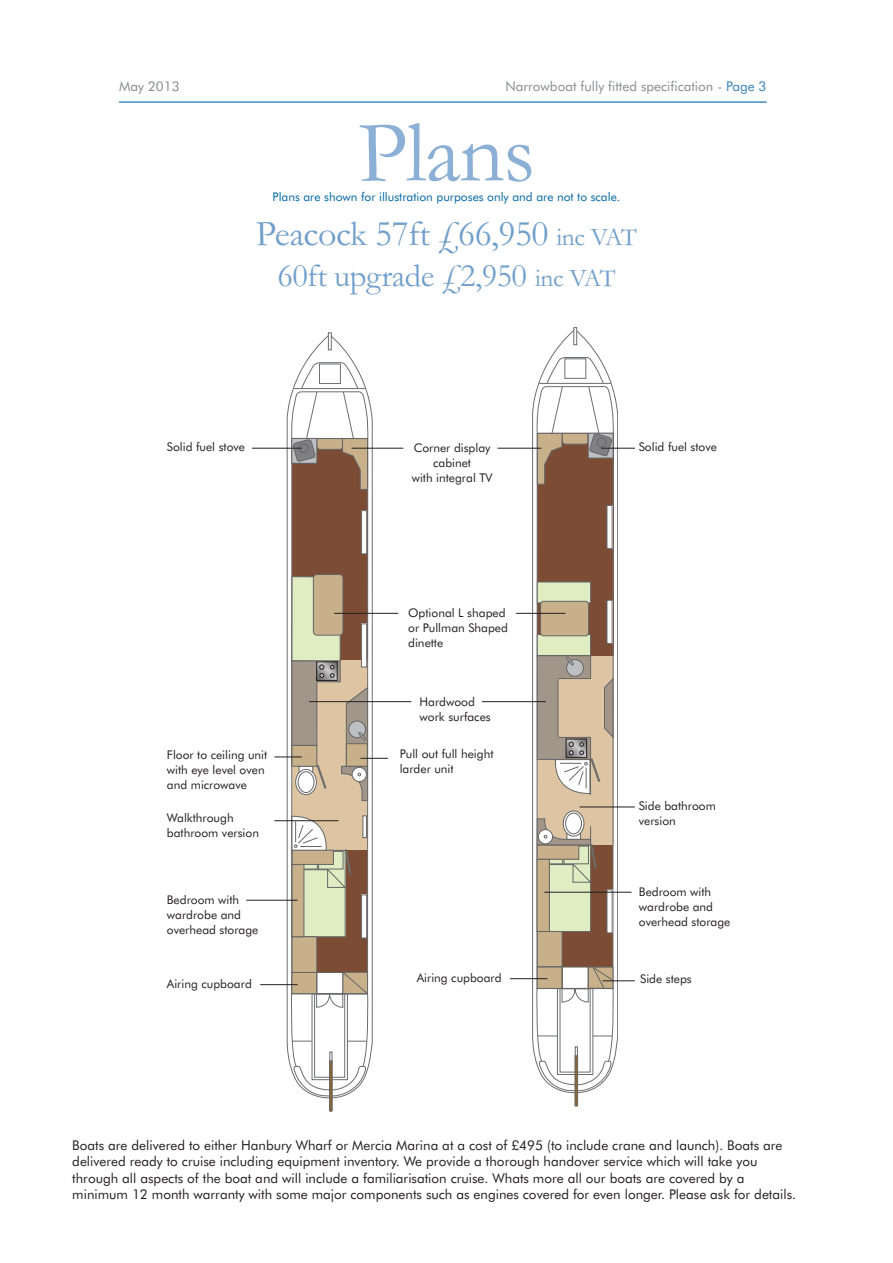
<style>
.page{position:relative;width:893px;height:1263px;background:#fff}
.page>*{position:absolute;margin:0;border:0;box-sizing:border-box;transform-origin:0 0}
.t1{font:88.05px "Garamond";letter-spacing:-.015em;color:#8bafd5}
.t2{font:36.3px "Garamond";letter-spacing:-.015em;color:#719fcb}
.t3{font:33px "Garamond";letter-spacing:-.015em;color:#719fcb}
.t4{font:13.5px/16.5px "Futura BT";color:#231f20}
.t5{font:13.5px "Futura BT";color:#8a8c8f}
.t6{font:12px/15px "Futura BT";color:#231f20}
.t7{font:12px "Futura BT";color:#0067a5}
.s1{color:#3985bb}
.s2{font-size:25.5px}
</style>
<div class="page">
<hr style="left:119px;top:101px;width:648px;height:2px;background:#0067a5">
<svg style="left:287px;top:335px;width:85px;height:731px"></svg>
<svg style="left:290px;top:971px;width:79px;height:140px"></svg>
<svg style="left:291px;top:391px;width:78px;height:603px;background:#a98f76"></svg>
<div style="left:362px;top:511px;width:5px;height:43px;background:#fff"></div>
<div style="left:361px;top:510px;width:6px;height:44px;border:1px solid #666"></div>
<svg style="left:293px;top:362px;width:75px;height:128px"></svg>
<div style="left:328px;top:332px;width:4px;height:18px;border:1px solid #6d6e70"></div>
<svg style="left:532px;top:330px;width:86px;height:729px"></svg>
<div style="left:573px;top:327px;width:4px;height:18px;border:1px solid #6d6e70"></div>
<svg style="left:536px;top:386px;width:79px;height:580px;background:#906953"></svg>
<div style="left:537px;top:845px;width:54px;height:86px;background:#e0edc3"></div>
<div style="left:537px;top:845px;width:54px;height:87px;border:1px solid #666"></div>
<div style="left:537px;top:931px;width:25px;height:36px;background:#c8b08b"></div>
<div style="left:537px;top:931px;width:25px;height:36px;border:1px solid #666"></div>
<div style="left:537px;top:859px;width:12px;height:72px;background:#c8b08b"></div>
<div style="left:537px;top:859px;width:13px;height:73px;border:1px solid #666"></div>
<svg style="left:563px;top:811px;width:21px;height:25px"></svg>
<div style="left:563px;top:811px;width:21px;height:25px;border:1px solid #666;border-radius:50%"></div>
<svg style="left:566px;top:813px;width:16px;height:21px"></svg>
<div style="left:565px;top:813px;width:17px;height:21px;border:1px solid #666;border-radius:50%"></div>
<div style="left:588px;top:433px;width:25px;height:25px;border:1px solid #666"></div>
<div style="left:537px;top:634px;width:53px;height:21px;background:#e0edc3"></div>
<div style="left:537px;top:634px;width:54px;height:22px;border:1px solid #666"></div>
<div style="left:537px;top:582px;width:54px;height:21px;background:#e0edc3"></div>
<div style="left:537px;top:581px;width:54px;height:22px;border:1px solid #666"></div>
<svg style="left:540px;top:601px;width:49px;height:35px;background:#bfa987"></svg>
<div style="left:607px;top:890px;width:5px;height:43px;background:#fff"></div>
<div style="left:607px;top:600px;width:5px;height:43px;background:#fff"></div>
<div style="left:607px;top:505px;width:5px;height:44px;background:#fff"></div>
<svg style="left:537px;top:818px;width:60px;height:64px"></svg>
<hr style="left:590px;top:759px;width:1px;height:36px;background:#666">
<svg style="left:537px;top:655px;width:77px;height:139px;background:#bfaf9b"></svg>
<svg style="left:537px;top:357px;width:75px;height:128px"></svg>
<svg style="left:535px;top:966px;width:80px;height:140px"></svg>
<hr style="left:601px;top:448px;width:34px;height:1px;background:#231f20">
<hr style="left:252px;top:448px;width:50px;height:1px;background:#231f20">
<svg style="left:274px;top:576px;width:114px;height:225px"></svg>
<hr style="left:274px;top:820px;width:65px;height:1px;background:#231f20">
<hr style="left:246px;top:900px;width:52px;height:1px;background:#231f20">
<hr style="left:544px;top:892px;width:87px;height:1px;background:#231f20">
<hr style="left:260px;top:984px;width:38px;height:1px;background:#231f20">
<hr style="left:510px;top:978px;width:37px;height:1px;background:#231f20">
<hr style="left:352px;top:448px;width:51px;height:1px;background:#231f20">
<hr style="left:497px;top:448px;width:44px;height:1px;background:#231f20">
<hr style="left:482px;top:701px;width:64px;height:1px;background:#231f20">
<hr style="left:309px;top:701px;width:102px;height:1px;background:#231f20">
<hr style="left:580px;top:806px;width:55px;height:1px;background:#231f20">
<hr style="left:602px;top:980px;width:33px;height:1px;background:#231f20">
<hr style="left:334px;top:613px;width:64px;height:1px;background:#231f20">
<hr style="left:516px;top:613px;width:50px;height:1px;background:#231f20">
<p class="t5" style="left:119px;top:81px;width:62px">May 2013</p>
<p class="t5" style="left:505px;top:81px;width:263px">Narrowboat fully fitted specification - <span class="s1">Page 3</span></p>
<h1 class="t1" style="left:358px;top:98px;width:179px">Plans</h1>
<h2 class="t2" style="left:256px;top:211px;width:382px">Peacock 57ft £66,950 <span class="s2">inc VAT</span></h2>
<h3 class="t3" style="left:277px;top:255px;width:340px">60ft upgrade £2,950 <span class="s2">inc VAT</span></h3>
<p class="t7" style="left:273px;top:192px;width:349px">Plans are shown for illustration purposes only and are not to scale.</p>
<p class="t6" style="left:167px;top:441px;width:80px">Solid fuel stove</p>
<p class="t6" style="left:639px;top:441px;width:80px">Solid fuel stove</p>
<p class="t6" style="left:412px;top:441px;width:82px;text-align:center">Corner display cabinet<br>with integral TV</p>
<p class="t6" style="left:408px;top:606px;width:101px">Optional L shaped or Pullman Shaped dinette</p>
<p class="t6" style="left:167px;top:748px;width:102px">Floor to ceiling unit with eye level oven and microwave</p>
<p class="t6" style="left:420px;top:695px;width:73px">Hardwood work surfaces</p>
<p class="t6" style="left:400px;top:747px;width:95px">Pull out full height larder unit</p>
<p class="t6" style="left:167px;top:812px;width:94px">Walkthrough bathroom version</p>
<p class="t6" style="left:639px;top:800px;width:79px">Side bathroom version</p>
<p class="t6" style="left:167px;top:893px;width:93px">Bedroom with wardrobe and overhead storage</p>
<p class="t6" style="left:639px;top:885px;width:93px">Bedroom with wardrobe and overhead storage</p>
<p class="t6" style="left:417px;top:971px;width:86px">Airing cupboard</p>
<p class="t6" style="left:167px;top:977px;width:86px">Airing cupboard</p>
<p class="t6" style="left:640px;top:972px;width:53px">Side steps</p>
<p class="t4" style="left:72px;top:1138px;width:725px">Boats are delivered to either Hanbury Wharf or Mercia Marina at a cost of £495 (to include crane and launch). Boats are delivered ready to cruise including equipment inventory. We provide a thorough handover service which will take you through all aspects of the boat and will include a familiarisation cruise. Whats more all our boats are covered by a minimum 12 month warranty with some major components such as engines covered for even longer. Please ask for details.</p>
</div>
